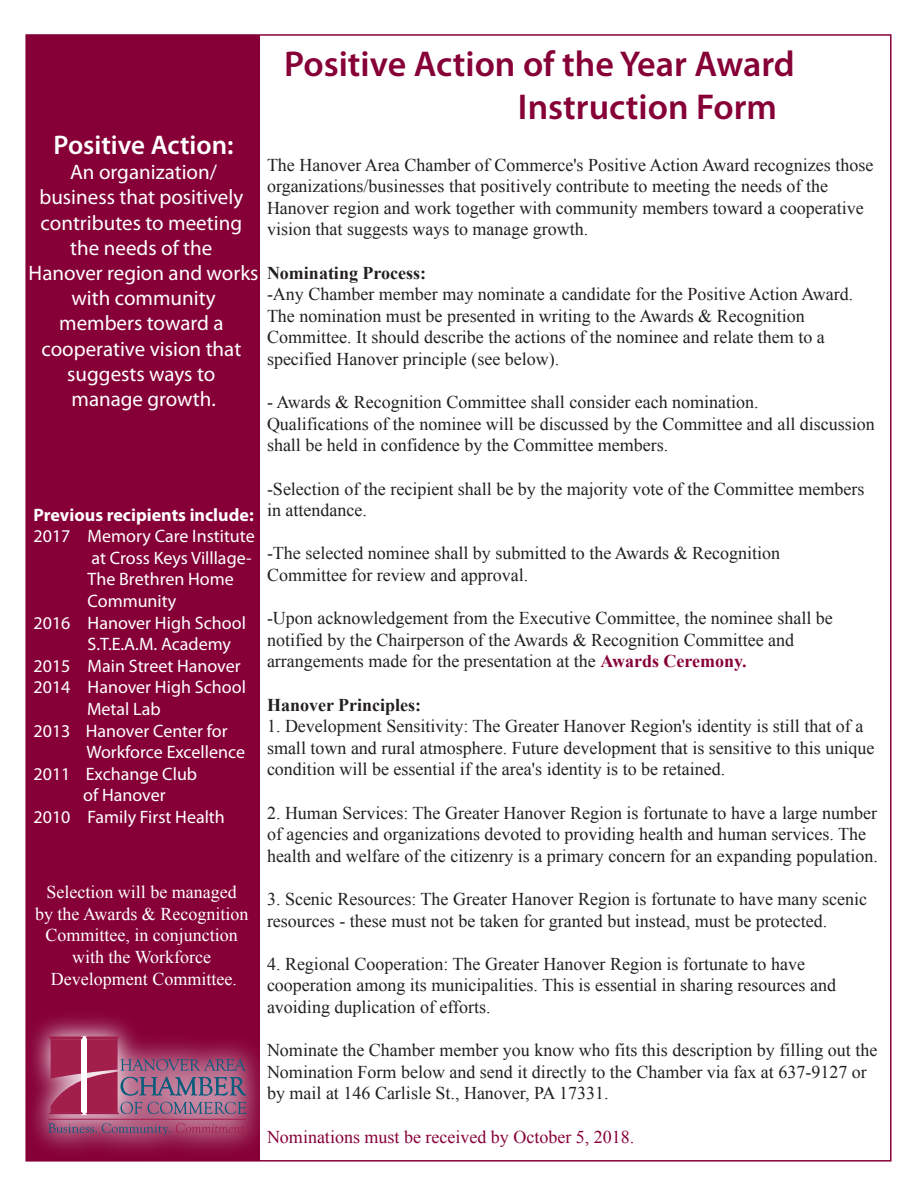
<style>
.page{position:relative;width:918px;height:1188px;background:#fff}
.page>*{position:absolute;margin:0;border:0;box-sizing:border-box;transform-origin:0 0}
.t1{font:600 36px/43.2px "Myriad Pro";color:#860037}
.t2{font:600 27px "Myriad Pro";color:#fff}
.t3{font:21px/25.2px "Myriad Pro";color:#fff;text-align:center}
.t4{font:18px/21.6px "Times New Roman";color:#231f20}
.t5{font:18px "Myriad Pro";color:#fff}
.t6{font:18px/21.6px "Times New Roman";color:#fff;text-align:center}
.t7{font:18px "Times New Roman";color:#860037}
.t8{font:700 18px "Times New Roman";color:#231f20}
.t9{font:700 18px "Myriad Pro";color:#fff}
.s1{font-weight:700;color:#860037}
</style>
<div class="page">
<div style="left:26px;top:35px;width:234px;height:1126px;background:#860037"></div>
<img style="left:25px;top:1005px;width:254px;height:157px">
<svg style="left:48px;top:1036px;width:199px;height:78px;background:#9e4d73"></svg>
<svg style="left:48px;top:1123px;width:199px;height:13px;background:#9c4d73"></svg>
<hr style="left:48px;top:1119px;width:198px;height:1px;background:#a21e4b">
<h2 class="t2" style="left:54px;top:128px;width:181px">Positive Action:</h2>
<p class="t3" style="left:29px;top:159px;width:231px">An organization/<br>business that positively contributes to meeting the needs of the<br>Hanover region and works with community members toward a cooperative vision that suggests ways to<br>manage growth.</p>
<p class="t9" style="left:34px;top:503px;width:222px">Previous recipients include:</p>
<p class="t5" style="left:34px;top:525px;width:223px">2017 Memory Care Institute</p>
<p class="t5" style="left:91px;top:547px;width:162px">at Cross Keys Villlage-</p>
<p class="t5" style="left:88px;top:568px;width:148px">The Brethren Home</p>
<p class="t5" style="left:88px;top:590px;width:90px">Community</p>
<p class="t5" style="left:34px;top:611px;width:214px">2016 Hanover High School</p>
<p class="t5" style="left:88px;top:633px;width:145px">S.T.E.A.M. Academy</p>
<p class="t5" style="left:34px;top:655px;width:209px">2015 Main Street Hanover</p>
<p class="t5" style="left:34px;top:676px;width:214px">2014 Hanover High School</p>
<p class="t5" style="left:87px;top:698px;width:75px">Metal Lab</p>
<p class="t5" style="left:34px;top:719px;width:196px">2013 Hanover Center for</p>
<p class="t5" style="left:86px;top:741px;width:160px">Workforce Excellence</p>
<p class="t5" style="left:34px;top:763px;width:165px">2011 Exchange Club</p>
<p class="t5" style="left:83px;top:784px;width:84px">of Hanover</p>
<p class="t5" style="left:34px;top:806px;width:193px">2010 Family First Health</p>
<p class="t6" style="left:35px;top:881px;width:215px">Selection will be managed<br>by the Awards &amp; Recognition<br>Committee, in conjunction with the Workforce<br>Development Committee.</p>
<h1 class="t1" style="left:518px;top:41px;width:278px;text-indent:-234px">Positive Action of the Year Award<br>Instruction Form</h1>
<p class="t4" style="left:267px;top:154px;width:608px">The Hanover Area Chamber of Commerce's Positive Action Award recognizes those organizations/businesses that positively contribute to meeting the needs of the Hanover region and work together with community members toward a cooperative vision that suggests ways to manage growth.</p>
<p class="t8" style="left:267px;top:260px;width:161px">Nominating Process:</p>
<p class="t4" style="left:267px;top:283px;width:588px">-Any Chamber member may nominate a candidate for the Positive Action Award.<br>The nomination must be presented in writing to the Awards &amp; Recognition Committee. It should describe the actions of the nominee and relate them to a specified Hanover principle (see below).</p>
<p class="t4" style="left:267px;top:391px;width:609px">- Awards &amp; Recognition Committee shall consider each nomination.<br>Qualifications of the nominee will be discussed by the Committee and all discussion shall be held in confidence by the Committee members.</p>
<p class="t4" style="left:267px;top:478px;width:599px">-Selection of the recipient shall be by the majority vote of the Committee members in attendance.</p>
<p class="t4" style="left:267px;top:542px;width:515px">-The selected nominee shall by submitted to the Awards &amp; Recognition<br>Committee for review and approval.</p>
<p class="t4" style="left:267px;top:607px;width:567px">-Upon acknowledgement from the Executive Committee, the nominee shall be notified by the Chairperson of the Awards &amp; Recognition Committee and arrangements made for the presentation at the <span class="s1">Awards Ceremony.</span></p>
<p class="t8" style="left:267px;top:692px;width:156px">Hanover Principles:</p>
<p class="t4" style="left:267px;top:715px;width:609px">1. Development Sensitivity: The Greater Hanover Region's identity is still that of a small town and rural atmosphere. Future development that is sensitive to this unique condition will be essential if the area's identity is to be retained.</p>
<p class="t4" style="left:267px;top:802px;width:612px">2. Human Services: The Greater Hanover Region is fortunate to have a large number of agencies and organizations devoted to providing health and human services. The health and welfare of the citizenry is a primary concern for an expanding population.</p>
<p class="t4" style="left:267px;top:888px;width:602px">3. Scenic Resources: The Greater Hanover Region is fortunate to have many scenic resources - these must not be taken for granted but instead, must be protected.</p>
<p class="t4" style="left:267px;top:953px;width:571px">4. Regional Cooperation: The Greater Hanover Region is fortunate to have cooperation among its municipalities. This is essential in sharing resources and avoiding duplication of efforts.</p>
<p class="t4" style="left:267px;top:1039px;width:612px">Nominate the Chamber member you know who fits this description by filling out the<br>Nomination Form below and send it directly to the Chamber via fax at 637-9127 or by mail at 146 Carlisle St., Hanover, PA 17331.</p>
<p class="t7" style="left:267px;top:1124px;width:369px">Nominations must be received by October 5, 2018.</p>
</div>
